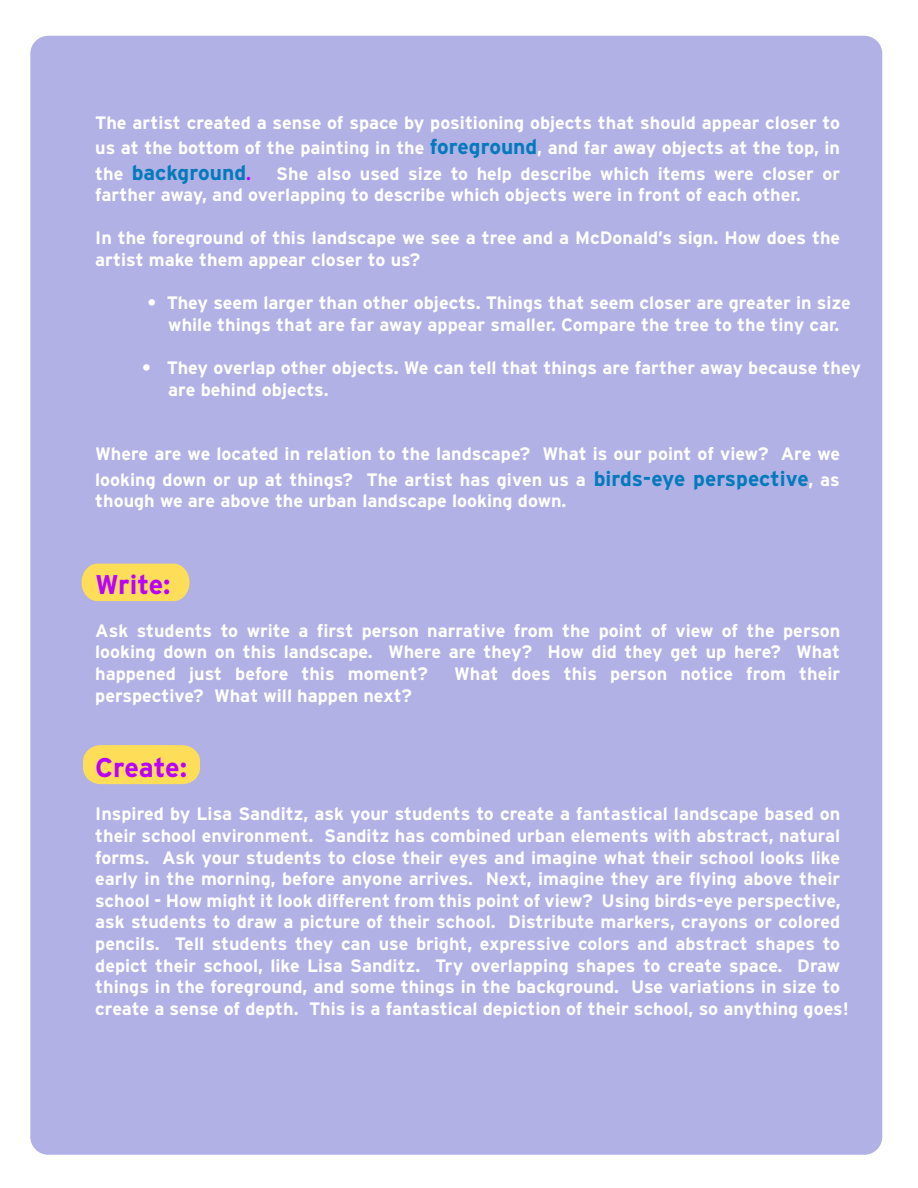
<style>
.page{position:relative;width:918px;height:1188px;background:#fff}
.page>*{position:absolute;margin:0;border:0;box-sizing:border-box;transform-origin:0 0}
.t1{font:700 27px "Interstate";letter-spacing:-.005em;color:#ba00ff}
.t2{font:700 21px "Interstate";color:#027abb}
.t3{font:700 18px/21.6px "Interstate";color:#fff}
.s1{font-size:21px;color:#027abb}
.s2{font-size:18px;color:#fff}
.s3{font-size:18px;color:#ba00ff}
</style>
<div class="page">
<div style="left:30px;top:36px;width:852px;height:1119px;background:#b1b1e5"></div>
<svg style="left:82px;top:564px;width:108px;height:37px;background:#f9db60"></svg>
<svg style="left:83px;top:745px;width:117px;height:39px;background:#f9db60"></svg>
<p class="t3" style="left:95px;top:110px;width:746px;line-height:25.2px">The artist created a sense of space by positioning objects that should appear closer to us at the bottom of the painting in the <span class="s1">foreground</span>, and far away objects at the top, in</p>
<p class="t2" style="left:95px;top:161px;width:157px"><span class="s2">the</span> background<span class="s3">.</span></p>
<p class="t3" style="left:95px;top:162px;width:746px;text-indent:181px">She also used size to help describe which items were closer or farther away, and overlapping to describe which objects were in front of each other.</p>
<p class="t3" style="left:95px;top:227px;width:747px">In the foreground of this landscape we see a tree and a McDonald’s sign. How does the artist make them appear closer to us?</p>
<p class="t3" style="left:147px;top:292px;width:705px;text-align:center">• They seem larger than other objects. Things that seem closer are greater in size while things that are far away appear smaller. Compare the tree to the tiny car.</p>
<p class="t3" style="left:168px;top:357px;width:694px;text-indent:-26px">• They overlap other objects. We can tell that things are farther away because they are behind objects.</p>
<p class="t3" style="left:95px;top:441px;width:747px;line-height:25.2px">Where are we located in relation to the landscape? What is our point of view? Are we looking down or up at things? The artist has given us a <span class="s1">birds-eye perspective</span>, as</p>
<p class="t3" style="left:95px;top:490px;width:473px">though we are above the urban landscape looking down.</p>
<p class="t1" style="left:95px;top:569px;width:77px">Write:</p>
<p class="t3" style="left:95px;top:620px;width:747px;text-align:justify">Ask students to write a first person narrative from the point of view of the person looking down on this landscape. Where are they? How did they get up here? What happened just before this moment?</p>
<p class="t3" style="left:454px;top:663px;width:388px">What does this person notice from their</p>
<p class="t3" style="left:95px;top:684px;width:318px">perspective? What will happen next?</p>
<p class="t1" style="left:95px;top:753px;width:93px">Create:</p>
<p class="t3" style="left:95px;top:803px;width:755px">Inspired by Lisa Sanditz, ask your students to create a fantastical landscape based on their school environment. Sanditz has combined urban elements with abstract, natural forms. Ask your students to close their eyes and imagine what their school looks like early in the morning, before anyone arrives. Next, imagine they are flying above their school - How might it look different from this point of view? Using birds-eye perspective, ask students to draw a picture of their school. Distribute markers, crayons or colored pencils. Tell students they can use bright, expressive colors and abstract shapes to depict their school, like Lisa Sanditz. Try overlapping shapes to create space. Draw things in the foreground, and some things in the background. Use variations in size to create a sense of depth. This is a fantastical depiction of their school, so anything goes!</p>
</div>
